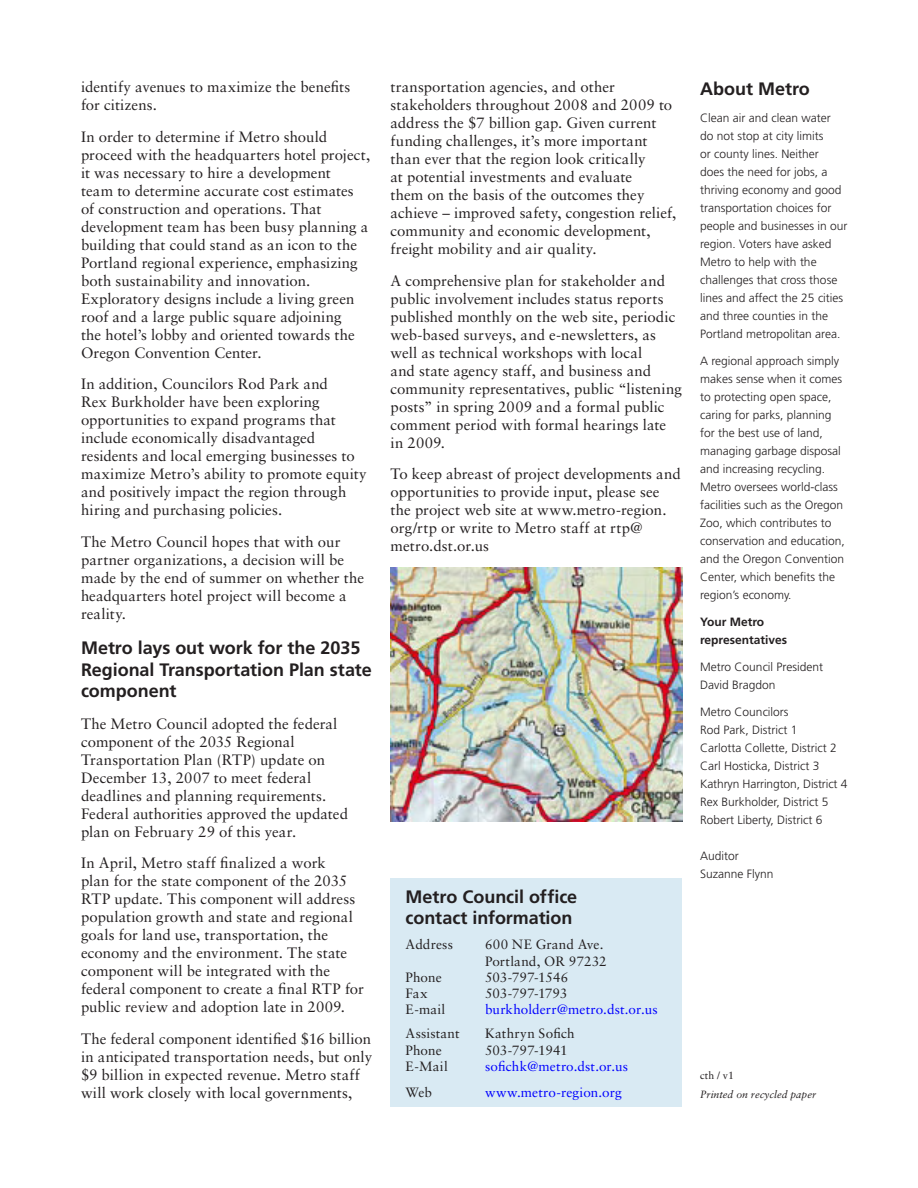
<style>
.page{position:relative;width:918px;height:1188px;background:#fff}
.page>*{position:absolute;margin:0;border:0;box-sizing:border-box;transform-origin:0 0}
.Heading_1{font:700 18px/21.6px "Frutiger LT Std";letter-spacing:-.005em;color:#231f20}
.t1{font:15px/18px "Sabon LT Std";letter-spacing:.005em;color:#231f20}
.t2{font:13.5px "Sabon LT Std";letter-spacing:.005em;color:#231f20}
.t3{font:13.5px "Sabon LT Std";letter-spacing:.01em;color:#00f}
.t4{font:13.5px "Sabon LT Std";letter-spacing:.025em;color:#231f20}
.t5{font:300 12px/18px "Frutiger LT Std";color:#231f20}
.t6{font:700 12px/18px "Frutiger LT Std";color:#231f20}
.t7{font:italic 10.5px "Sabon LT Std";color:#231f20}
.t8{font:10.5px "Sabon LT Std";color:#231f20}
</style>
<div class="page">
<div style="left:391px;top:878px;width:291px;height:229px;background:#d9eaf3"></div>
<img style="left:391px;top:567px;width:291px;height:255px">
<p class="t1" style="left:81px;top:78px;width:271px">identify avenues to maximize the benefits for citizens.</p>
<p class="t1" style="left:81px;top:128px;width:291px">In order to determine if Metro should proceed with the headquarters hotel project, it was necessary to hire a development<br>team to determine accurate cost estimates of construction and operations. That development team has been busy planning a building that could stand as an icon to the Portland regional experience, emphasizing both sustainability and innovation.<br>Exploratory designs include a living green roof and a large public square adjoining<br>the hotel’s lobby and oriented towards the Oregon Convention Center.</p>
<p class="t1" style="left:81px;top:375px;width:287px">In addition, Councilors Rod Park and<br>Rex Burkholder have been exploring opportunities to expand programs that include economically disadvantaged residents and local emerging businesses to maximize Metro’s ability to promote equity and positively impact the region through hiring and purchasing policies.</p>
<p class="t1" style="left:81px;top:533px;width:285px">The Metro Council hopes that with our partner organizations, a decision will be made by the end of summer on whether the headquarters hotel project will become a reality.</p>
<p class="Heading_1" style="left:81px;top:637px;width:292px">Metro lays out work for the 2035<br>Regional Transportation Plan state component</p>
<p class="t1" style="left:81px;top:714px;width:269px">The Metro Council adopted the federal component of the 2035 Regional Transportation Plan (RTP) update on December 13, 2007 to meet federal deadlines and planning requirements.<br>Federal authorities approved the updated plan on February 29 of this year.</p>
<p class="t1" style="left:81px;top:854px;width:285px">In April, Metro staff finalized a work<br>plan for the state component of the 2035<br>RTP update. This component will address population growth and state and regional goals for land use, transportation, the economy and the environment. The state component will be integrated with the federal component to create a final RTP for public review and adoption late in 2009.</p>
<p class="t1" style="left:81px;top:1029px;width:293px">The federal component identified $16 billion in anticipated transportation needs, but only $9 billion in expected revenue. Metro staff will work closely with local governments,</p>
<p class="t1" style="left:391px;top:78px;width:287px">transportation agencies, and other stakeholders throughout 2008 and 2009 to address the $7 billion gap. Given current funding challenges, it’s more important than ever that the region look critically<br>at potential investments and evaluate<br>them on the basis of the outcomes they achieve – improved safety, congestion relief, community and economic development, freight mobility and air quality.</p>
<p class="t1" style="left:391px;top:272px;width:293px">A comprehensive plan for stakeholder and public involvement includes status reports published monthly on the web site, periodic web-based surveys, and e-newsletters, as well as technical workshops with local<br>and state agency staff, and business and community representatives, public “listening posts” in spring 2009 and a formal public comment period with formal hearings late in 2009.</p>
<p class="t1" style="left:391px;top:465px;width:292px">To keep abreast of project developments and opportunities to provide input, please see the project web site at www.metro-region. org/rtp or write to Metro staff at rtp@ metro.dst.or.us</p>
<p class="Heading_1" style="left:406px;top:886px;width:173px">Metro Council office</p>
<p class="Heading_1" style="left:406px;top:907px;width:168px">contact information</p>
<p class="t2" style="left:406px;top:937px;width:49px">Address</p>
<p class="t2" style="left:485px;top:937px;width:120px">600 NE Grand Ave.</p>
<p class="t2" style="left:485px;top:953px;width:123px">Portland, OR 97232</p>
<p class="t2" style="left:406px;top:969px;width:38px">Phone</p>
<p class="t2" style="left:485px;top:969px;width:85px">503-797-1546</p>
<p class="t2" style="left:406px;top:985px;width:24px">Fax</p>
<p class="t2" style="left:485px;top:985px;width:84px">503-797-1793</p>
<p class="t2" style="left:406px;top:1002px;width:41px">E-mail</p>
<p class="t3" style="left:485px;top:1002px;width:174px">burkholderr@metro.dst.or.us</p>
<p class="t2" style="left:406px;top:1025px;width:55px">Assistant</p>
<p class="t4" style="left:485px;top:1025px;width:91px">Kathryn Sofich</p>
<p class="t2" style="left:406px;top:1042px;width:38px">Phone</p>
<p class="t2" style="left:485px;top:1042px;width:84px">503-797-1941</p>
<p class="t2" style="left:406px;top:1058px;width:44px">E-Mail</p>
<p class="t3" style="left:485px;top:1058px;width:145px">sofichk@metro.dst.or.us</p>
<p class="t2" style="left:406px;top:1084px;width:28px">Web</p>
<p class="t3" style="left:485px;top:1084px;width:138px">www.metro-region.org</p>
<p class="Heading_1" style="left:700px;top:78px;width:111px">About Metro</p>
<p class="t5" style="left:700px;top:109px;width:149px">Clean air and clean water<br>do not stop at city limits<br>or county lines. Neither<br>does the need for jobs, a thriving economy and good transportation choices for people and businesses in our region. Voters have asked<br>Metro to help with the challenges that cross those lines and affect the 25 cities and three counties in the<br>Portland metropolitan area.</p>
<p class="t5" style="left:700px;top:352px;width:146px">A regional approach simply makes sense when it comes to protecting open space, caring for parks, planning for the best use of land, managing garbage disposal and increasing recycling.<br>Metro oversees world-class facilities such as the Oregon<br>Zoo, which contributes to conservation and education, and the Oregon Convention<br>Center, which benefits the region’s economy.</p>
<p class="t6" style="left:700px;top:612px;width:88px">Your Metro representatives</p>
<p class="t5" style="left:700px;top:658px;width:124px">Metro Council President<br>David Bragdon</p>
<p class="t5" style="left:700px;top:703px;width:90px">Metro Councilors</p>
<p class="t5" style="left:700px;top:721px;width:99px">Rod Park, District 1</p>
<p class="t5" style="left:700px;top:739px;width:138px">Carlotta Collette, District 2</p>
<p class="t5" style="left:700px;top:757px;width:121px">Carl Hosticka, District 3</p>
<p class="t5" style="left:700px;top:775px;width:149px">Kathryn Harrington, District 4</p>
<p class="t5" style="left:700px;top:793px;width:130px">Rex Burkholder, District 5</p>
<p class="t5" style="left:700px;top:811px;width:124px">Robert Liberty, District 6</p>
<p class="t5" style="left:700px;top:847px;width:40px">Auditor</p>
<p class="t5" style="left:700px;top:865px;width:75px">Suzanne Flynn</p>
<p class="t8" style="left:700px;top:1069px;width:35px">cth / v1</p>
<p class="t7" style="left:700px;top:1088px;width:117px">Printed on recycled paper</p>
</div>
